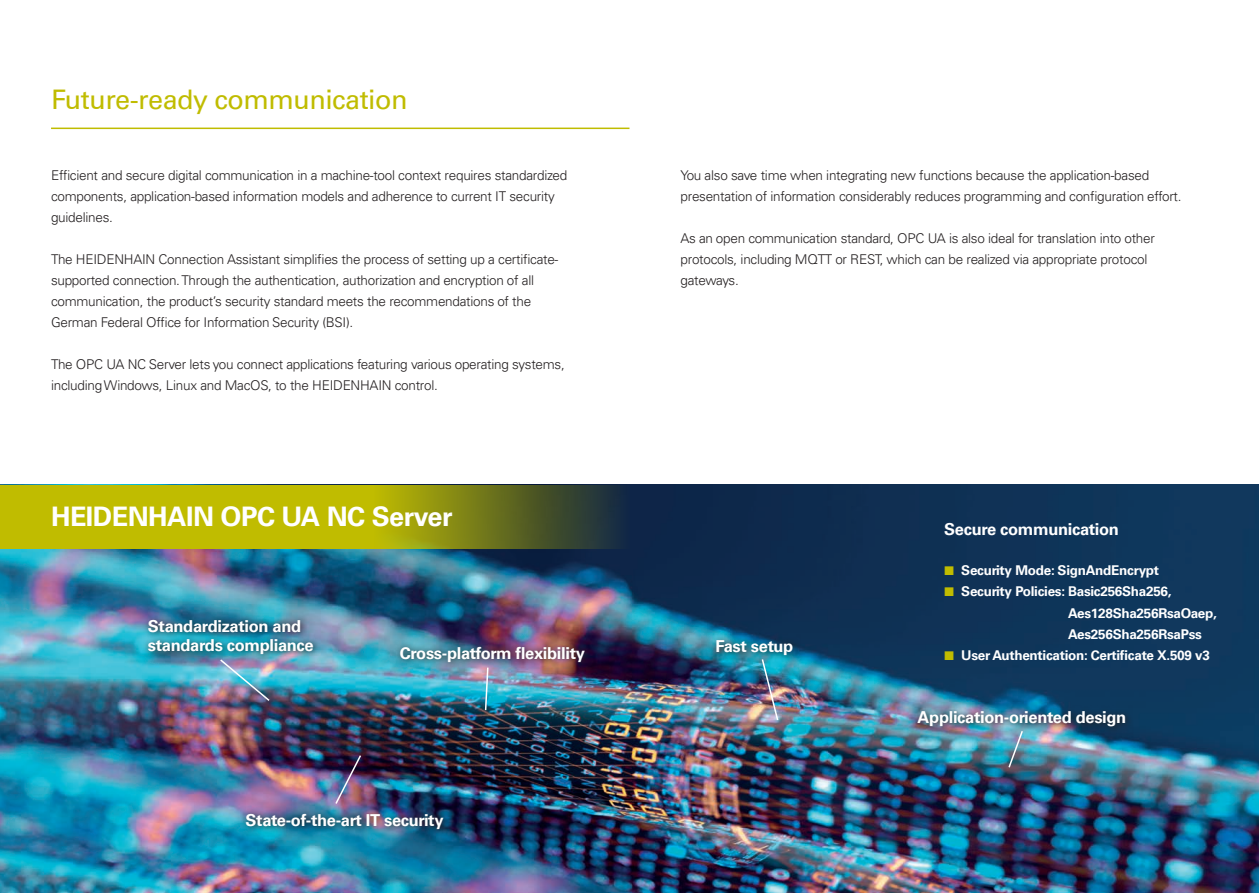
<style>
.page{position:relative;width:1259px;height:893px;background:#fff}
.page>*{position:absolute;margin:0;border:0;box-sizing:border-box;transform-origin:0 0}
.t1{font:27px "Univers LT Pro 55 Roman";letter-spacing:-.02em;color:#c0bc00}
.t2{font:700 27px "Univers LT Pro 65";letter-spacing:-.02em;color:#fff}
.t3{font:700 16.5px/19.5px "Univers LT Pro 65";letter-spacing:-.02em;color:#fff}
.t4{font:300 13.5px/21px "Univers LT Pro 45";letter-spacing:-.02em;color:#231f20}
.t5{font:700 13.5px "Univers LT Pro 65";letter-spacing:-.02em;color:#fff}
</style>
<div class="page">
<img style="left:0;top:485px;width:1259px;height:408px">
<hr style="left:51px;top:128px;width:578px;height:1px;background:#c0bc00">
<svg style="left:0;top:485px;width:629px;height:64px;background:#9b9c0d"></svg>
<img style="left:218px;top:662px;width:53px;height:40px">
<svg style="left:484px;top:669px;width:5px;height:43px"></svg>
<svg style="left:334px;top:754px;width:28px;height:51px"></svg>
<svg style="left:760px;top:663px;width:19px;height:59px"></svg>
<svg style="left:1007px;top:734px;width:17px;height:35px"></svg>
<img style="left:241px;top:807px;width:210px;height:29px">
<svg style="left:710px;top:634px;width:90px;height:29px;background:#1b738f"></svg>
<img style="left:394px;top:640px;width:198px;height:29px">
<img style="left:912px;top:705px;width:221px;height:29px">
<img style="left:143px;top:614px;width:178px;height:48px">
<svg style="left:945px;top:567px;width:8px;height:8px"></svg>
<svg style="left:945px;top:588px;width:8px;height:8px"></svg>
<svg style="left:945px;top:651px;width:8px;height:8px"></svg>
<h1 class="t1" style="left:51px;top:81px;width:358px">Future-ready communication</h1>
<p class="t4" style="left:51px;top:164px;width:518px">Efficient and secure digital communication in a machine-tool context requires standardized components, application-based information models and adherence to current IT security guidelines.</p>
<p class="t4" style="left:51px;top:248px;width:509px">The HEIDENHAIN Connection Assistant simplifies the process of setting up a certificate&shy;supported connection. Through the authentication, authorization and encryption of all communication, the product’s security standard meets the recommendations of the German Federal Office for Information Security (BSI).</p>
<p class="t4" style="left:51px;top:353px;width:515px">The OPC UA NC Server lets you connect applications featuring various operating systems, including Windows, Linux and MacOS, to the HEIDENHAIN control.</p>
<h1 class="t2" style="left:51px;top:498px;width:403px">HEIDENHAIN OPC UA NC Server</h1>
<p class="t3" style="left:148px;top:615px;width:167px">Standardization and standards compliance</p>
<p class="t3" style="left:400px;top:642px;width:187px">Cross-platform flexibility</p>
<p class="t3" style="left:246px;top:809px;width:199px">State-of-the-art IT security</p>
<p class="t4" style="left:680px;top:164px;width:502px">You also save time when integrating new functions because the application-based presentation of information considerably reduces programming and configuration effort.</p>
<p class="t4" style="left:680px;top:227px;width:476px">As an open communication standard, OPC UA is also ideal for translation into other protocols, including MQTT or REST, which can be realized via appropriate protocol gateways.</p>
<p class="t3" style="left:715px;top:636px;width:79px">Fast setup</p>
<p class="t3" style="left:944px;top:519px;width:176px">Secure communication</p>
<p class="t5" style="left:961px;top:561px;width:199px">Security Mode: SignAndEncrypt</p>
<p class="t5" style="left:961px;top:582px;width:212px">Security Policies: Basic256Sha256,</p>
<p class="t5" style="left:1068px;top:603px;width:150px">Aes128Sha256RsaOaep,</p>
<p class="t5" style="left:1068px;top:624px;width:135px">Aes256Sha256RsaPss</p>
<p class="t5" style="left:961px;top:645px;width:250px">User Authentication: Certificate X.509 v3</p>
<p class="t3" style="left:917px;top:707px;width:210px">Application-oriented design</p>
</div>
